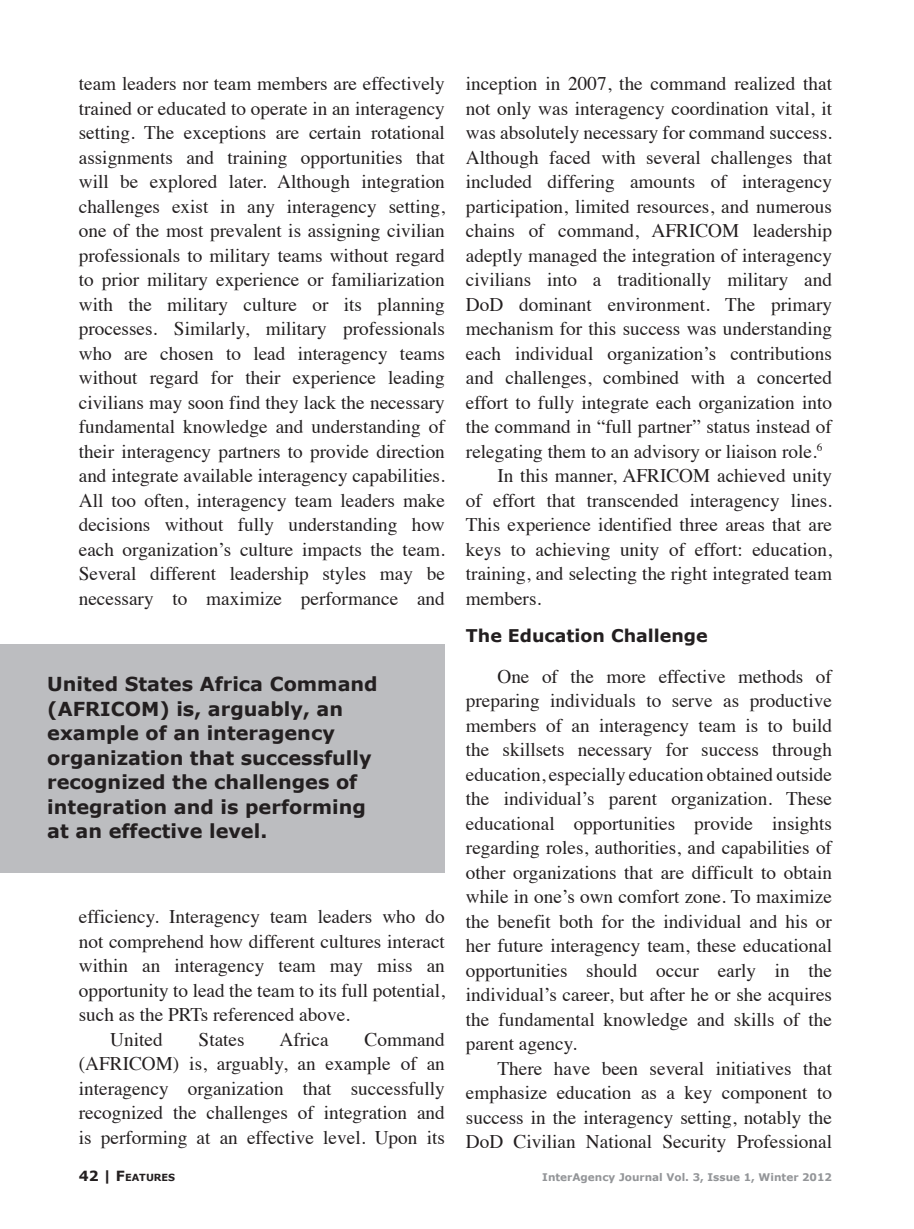
<style>
.page{position:relative;width:914px;height:1229px;background:#fff}
.page>*{position:absolute;margin:0;border:0;box-sizing:border-box;transform-origin:0 0}
.t1{font:19.25px/24.5px "Times";color:#231f20;text-align:justify}
.Left_Pull_Quote{font:700 19.25px/24.5px "Verdana";color:#231f20}
.Subheads{font:700 17.5px "Verdana";color:#231f20}
.t2{font:700 10.5px "Verdana";color:#939598}
.t3{font:700 9.8px "Verdana";color:#231f20}
.s1{font-size:14px}
</style>
<div class="page">
<div style="left:0;top:644px;width:445px;height:228px;background:#bcbdc0"></div>
<p class="t1" style="left:79px;top:70px;width:367px">team leaders nor team members are effectively trained or educated to operate in an interagency setting. The exceptions are certain rotational assignments and training opportunities that will be explored later. Although integration challenges exist in any interagency setting, one of the most prevalent is assigning civilian professionals to military teams without regard to prior military experience or familiarization with the military culture or its planning processes. Similarly, military professionals who are chosen to lead interagency teams without regard for their experience leading civilians may soon find they lack the necessary fundamental knowledge and understanding of their interagency partners to provide direction and integrate available interagency capabilities.<br>All too often, interagency team leaders make decisions without fully understanding how each organization’s culture impacts the team.<br>Several different leadership styles may be necessary to maximize performance and</p>
<p class="Left_Pull_Quote" style="left:47px;top:671px;width:332px">United States Africa Command (AFRICOM) is, arguably, an example of an interagency organization that successfully recognized the challenges of integration and is performing at an effective level.</p>
<p class="t1" style="left:79px;top:903px;width:367px">efficiency. Interagency team leaders who do not comprehend how different cultures interact within an interagency team may miss an opportunity to lead the team to its full potential, such as the PRTs referenced above.</p>
<p class="t1" style="left:110px;top:1025px;width:54px">United</p>
<p class="t1" style="left:199px;top:1025px;width:47px">States</p>
<p class="t1" style="left:279px;top:1025px;width:51px">Africa</p>
<p class="t1" style="left:79px;top:1025px;width:367px;text-indent:286px">Command (AFRICOM) is, arguably, an example of an interagency organization that successfully recognized the challenges of integration and is performing at an effective level. Upon its</p>
<p class="t1" style="left:466px;top:70px;width:367px">inception in 2007, the command realized that not only was interagency coordination vital, it was absolutely necessary for command success.<br>Although faced with several challenges that included differing amounts of interagency participation, limited resources, and numerous chains of command, AFRICOM leadership adeptly managed the integration of interagency civilians into a traditionally military and DoD dominant environment. The primary mechanism for this success was understanding each individual organization’s contributions and challenges, combined with a concerted effort to fully integrate each organization into the command in “full partner” status instead of relegating them to an advisory or liaison role.<sup>6</sup></p>
<p class="t1" style="left:466px;top:462px;width:367px;text-indent:32px">In this manner, AFRICOM achieved unity of effort that transcended interagency lines.<br>This experience identified three areas that are keys to achieving unity of effort: education, training, and selecting the right integrated team members.</p>
<p class="Subheads" style="left:466px;top:624px;width:243px">The Education Challenge</p>
<p class="t1" style="left:466px;top:662px;width:367px;text-indent:32px">One of the more effective methods of preparing individuals to serve as productive members of an interagency team is to build the skillsets necessary for success through education, especially education obtained outside the individual’s parent organization. These educational opportunities provide insights regarding roles, authorities, and capabilities of other organizations that are difficult to obtain while in one’s own comfort zone. To maximize the benefit both for the individual and his or her future interagency team, these educational opportunities should occur early in the individual’s career, but after he or she acquires the fundamental knowledge and skills of the parent agency.</p>
<p class="t1" style="left:466px;top:1054px;width:367px;text-indent:32px">There have been several initiatives that emphasize education as a key component to success in the interagency setting, notably the DoD Civilian National Security Professional</p>
<p class="t3" style="left:79px;top:1171px;width:98px"><span class="s1">42 |</span> <span class="s1">F</span>EATURES</p>
<p class="t2" style="left:542px;top:1170px;width:291px">InterAgency Journal Vol. 3, Issue 1, Winter 2012</p>
</div>
